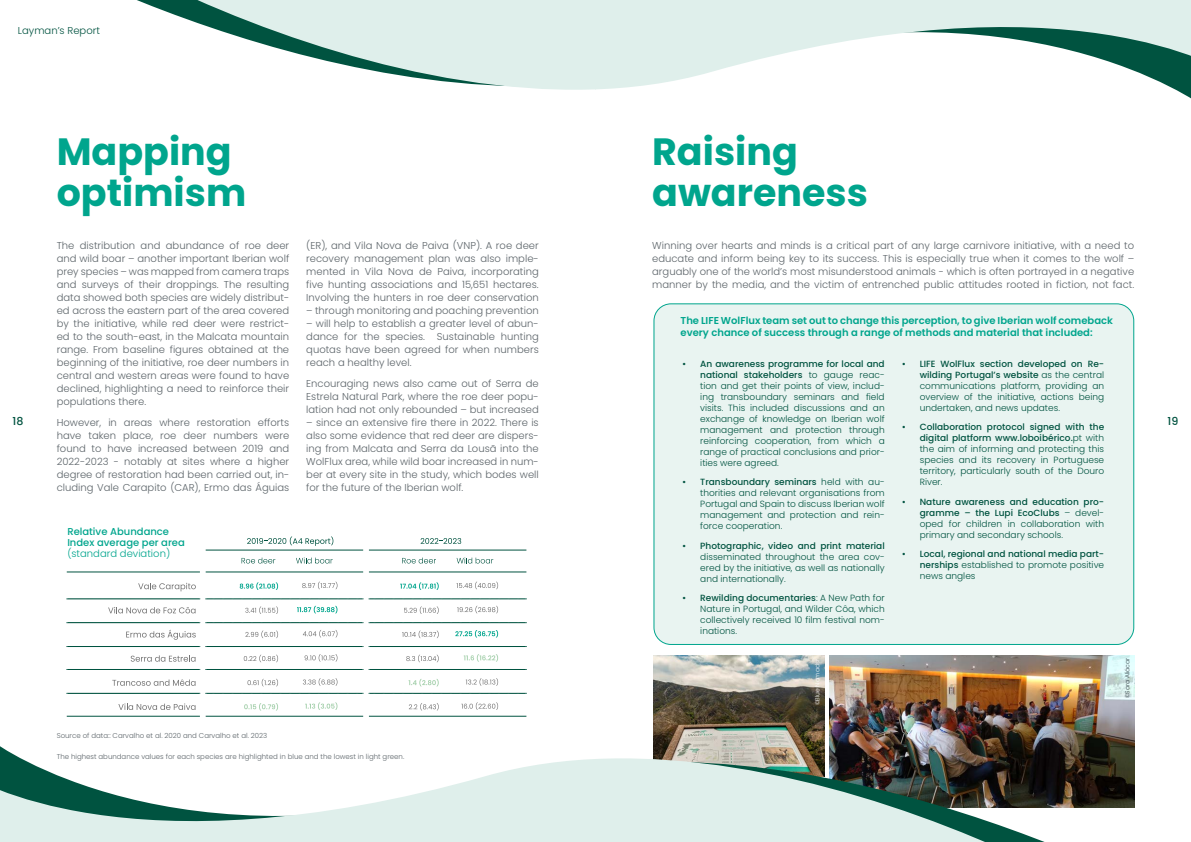
<style>
.page{position:relative;width:1191px;height:842px;background:#fff}
.page>*{position:absolute;margin:0;border:0;box-sizing:border-box;transform-origin:0 0}
.t1{font:700 38px/41px "Poppins";color:#00a58d}
.t2{font:500 11px "Poppins";color:#005340}
.t3{font:300 10px/13px "Poppins";color:#5c6469;text-align:justify}
.t4{font:600 10px/12px "Poppins";color:#00a58d}
.t5{font:500 10px/11px "Poppins";color:#00a58d}
.t6{font:300 10px "Poppins";color:#00a58d}
.t7{font:300 10px "Poppins";color:#005340}
.t8{font:300 9px/11px "Poppins";color:#005340;text-align:justify}
.t9{font:500 9px/11px "Poppins";color:#005340;text-align:justify}
.t10{font:300 7px "Poppins";color:#5c6469}
.t11{font:300 6px "Poppins";color:#fff}
.t12{font:300 6px "Poppins";color:#344248}
.s1{font-weight:500}
.s2{font-weight:300}
</style>
<div class="page">
<svg style="left:137px;top:0;width:458px;height:90px;fill:#dfefeb"></svg>
<svg style="left:595px;top:0;width:596px;height:99px;fill:#dfefeb"></svg>
<div style="left:654px;top:304px;width:479px;height:340px;background:#e9f4f1;border-radius:17px"></div>
<svg style="left:241px;top:558px;width:34px;height:5px"></svg>
<svg style="left:247px;top:536px;width:86px;height:10px"></svg>
<svg style="left:421px;top:538px;width:40px;height:6px"></svg>
<svg style="left:296px;top:557px;width:37px;height:6px"></svg>
<svg style="left:240px;top:582px;width:38px;height:8px"></svg>
<svg style="left:245px;top:606px;width:33px;height:8px"></svg>
<svg style="left:245px;top:630px;width:33px;height:8px"></svg>
<svg style="left:244px;top:655px;width:34px;height:7px"></svg>
<svg style="left:247px;top:679px;width:31px;height:7px"></svg>
<svg style="left:244px;top:703px;width:34px;height:8px"></svg>
<svg style="left:302px;top:582px;width:35px;height:7px"></svg>
<svg style="left:297px;top:606px;width:40px;height:7px"></svg>
<svg style="left:303px;top:630px;width:34px;height:7px"></svg>
<svg style="left:304px;top:654px;width:33px;height:8px"></svg>
<svg style="left:303px;top:678px;width:34px;height:8px"></svg>
<svg style="left:305px;top:702px;width:32px;height:8px"></svg>
<hr style="left:206px;top:572px;width:157px;height:1px;background:#005340">
<hr style="left:206px;top:550px;width:157px;height:1px;background:#005340">
<hr style="left:206px;top:716px;width:157px;height:1px;background:#005340">
<hr style="left:369px;top:572px;width:157px;height:1px;background:#005340">
<hr style="left:369px;top:550px;width:157px;height:1px;background:#005340">
<hr style="left:369px;top:716px;width:157px;height:1px;background:#005340">
<hr style="left:67px;top:572px;width:133px;height:1px;background:#005340">
<svg style="left:67px;top:599px;width:460px;height:1px"></svg>
<svg style="left:67px;top:622px;width:460px;height:1px"></svg>
<svg style="left:67px;top:646px;width:460px;height:1px"></svg>
<svg style="left:67px;top:669px;width:460px;height:1px"></svg>
<svg style="left:67px;top:693px;width:460px;height:1px"></svg>
<hr style="left:67px;top:716px;width:133px;height:1px;background:#005340">
<svg style="left:402px;top:558px;width:34px;height:5px"></svg>
<svg style="left:456px;top:557px;width:37px;height:6px"></svg>
<svg style="left:400px;top:582px;width:39px;height:8px"></svg>
<svg style="left:404px;top:606px;width:35px;height:8px"></svg>
<svg style="left:402px;top:630px;width:37px;height:8px"></svg>
<svg style="left:406px;top:655px;width:33px;height:7px"></svg>
<svg style="left:408px;top:679px;width:31px;height:7px"></svg>
<svg style="left:409px;top:703px;width:30px;height:7px"></svg>
<svg style="left:456px;top:582px;width:42px;height:7px"></svg>
<svg style="left:457px;top:606px;width:41px;height:7px"></svg>
<svg style="left:455px;top:630px;width:43px;height:7px"></svg>
<svg style="left:464px;top:654px;width:34px;height:8px"></svg>
<svg style="left:466px;top:678px;width:32px;height:8px"></svg>
<svg style="left:461px;top:702px;width:37px;height:8px"></svg>
<svg style="left:138px;top:583px;width:58px;height:8px"></svg>
<svg style="left:108px;top:607px;width:87px;height:6px"></svg>
<svg style="left:126px;top:630px;width:70px;height:10px"></svg>
<svg style="left:131px;top:655px;width:64px;height:7px"></svg>
<svg style="left:112px;top:679px;width:83px;height:7px"></svg>
<svg style="left:118px;top:703px;width:77px;height:7px"></svg>
<img style="left:653px;top:656px;width:171px;height:67px">
<img style="left:829px;top:656px;width:305px;height:67px">
<svg style="left:0;top:723px;width:1135px;height:119px"></svg>
<p class="t7" style="left:18px;top:24px;width:83px">Layman’s Report</p>
<h1 class="t1" style="left:57px;top:131px;width:191px">Mapping optimism</h1>
<h1 class="t1" style="left:652px;top:131px;width:217px">Raising awareness</h1>
<p class="t3" style="left:306px;top:239px;width:234px">(ER), and Vila Nova de Paiva (VNP). A roe deer recovery management plan was also imple&shy;mented in Vila Nova de Paiva, incorporating five hunting associations and 15,651 hectares.<br>Involving the hunters in roe deer conservation</p>
<p class="t3" style="left:306px;top:304px;width:234px">– through monitoring and poaching prevention</p>
<p class="t3" style="left:306px;top:317px;width:234px">– will help to establish a greater level of abun&shy;dance for the species. Sustainable hunting quotas have been agreed for when numbers reach a healthy level.</p>
<p class="t3" style="left:306px;top:377px;width:234px">Encouraging news also came out of Serra de Estrela Natural Park, where the roe deer popu&shy;lation had not only rebounded – but increased</p>
<p class="t3" style="left:306px;top:416px;width:234px">– since an extensive fire there in 2022. There is also some evidence that red deer are dispers&shy;ing from Malcata and Serra da Lousã into the WolFlux area, while wild boar increased in num&shy;ber at every site in the study, which bodes well for the future of the Iberian wolf.</p>
<p class="t3" style="left:652px;top:239px;width:483px">Winning over hearts and minds is a critical part of any large carnivore initiative, with a need to educate and inform being key to its success. This is especially true when it comes to the wolf – arguably one of the world’s most misunderstood animals - which is often portrayed in a negative manner by the media, and the victim of entrenched public attitudes rooted in fiction, not fact.</p>
<p class="t3" style="left:57px;top:239px;width:234px">The distribution and abundance of roe deer and wild boar – another important Iberian wolf prey species – was mapped from camera traps and surveys of their droppings. The resulting data showed both species are widely distribut&shy;ed across the eastern part of the area covered by the initiative, while red deer were restrict&shy;ed to the south-east, in the Malcata mountain range. From baseline figures obtained at the beginning of the initiative, roe deer numbers in central and western areas were found to have declined, highlighting a need to reinforce their populations there.</p>
<p class="t3" style="left:57px;top:416px;width:234px">However, in areas where restoration efforts have taken place, roe deer numbers were found to have increased between 2019 and 2022-2023 - notably at sites where a higher degree of restoration had been carried out, in&shy;cluding Vale Carapito (CAR), Ermo das Águias</p>
<p class="t4" style="left:680px;top:315px;width:434px">The LIFE WolFlux team set out to change this perception, to give Iberian wolf comeback every chance of success through a range of methods and material that included:</p>
<p class="t8" style="left:919px;top:358px;width:186px;text-indent:-18px"><span class="s1">• LIFE WolFlux section developed on Re&shy;wilding Portugal’s website</span> as the central communications platform, providing an overview of the initiative, actions being undertaken, and news updates.</p>
<p class="t8" style="left:919px;top:421px;width:186px;text-indent:-18px"><span class="s1">• Collaboration protocol signed with the digital platform www.loboibérico.</span>pt with the aim of informing and protecting this species and its recovery in Portuguese territory, particularly south of the Douro River.</p>
<p class="t8" style="left:919px;top:496px;width:186px;text-indent:-18px"><span class="s1">• Nature awareness and education pro&shy;gramme – the Lupi EcoClubs</span> – devel&shy;oped for children in collaboration with primary and secondary schools.</p>
<p class="t9" style="left:919px;top:548px;width:186px;text-indent:-18px">• Local, regional and national media part&shy;nerships <span class="s2">established to promote positive news angles</span></p>
<p class="t8" style="left:700px;top:358px;width:186px;text-indent:-18px"><span class="s1">• An awareness programme for local and national stakeholders</span> to gauge reac&shy;tion and get their points of view, includ&shy;ing transboundary seminars and field visits. This included discussions and an exchange of knowledge on Iberian wolf management and protection through reinforcing cooperation, from which a range of practical conclusions and prior&shy;ities were agreed.</p>
<p class="t8" style="left:700px;top:476px;width:186px;text-indent:-18px"><span class="s1">• Transboundary seminars</span> held with au&shy;thorities and relevant organisations from Portugal and Spain to discuss Iberian wolf management and protection and rein&shy;force cooperation.</p>
<p class="t9" style="left:682px;top:540px;width:204px">• Photographic, video and print material</p>
<p class="t8" style="left:700px;top:551px;width:186px">disseminated throughout the area cov&shy;ered by the initiative, as well as nationally and internationally.</p>
<p class="t8" style="left:700px;top:592px;width:186px;text-indent:-18px"><span class="s1">• Rewilding documentaries</span>: A New Path for Nature in Portugal, and Wilder Côa, which collectively received 10 film festival nom&shy;inations.</p>
<p class="t2" style="left:13px;top:414px;width:12px">18</p>
<p class="t2" style="left:1167px;top:414px;width:12px">19</p>
<p class="t5" style="left:67px;top:526px;width:119px">Relative Abundance<br>Index average per area</p>
<p class="t6" style="left:67px;top:548px;width:104px">(standard deviation)</p>
<p class="t10" style="left:57px;top:731px;width:212px">Source of data:: Carvalho et al. 2020 and Carvalho et al. 2023</p>
<p class="t10" style="left:57px;top:753px;width:349px">The highest abundance values for each species are highlighted in blue and the lowest in light green.</p>
<p class="t11" style="left:814px;top:705px;width:48px;rotate:-90deg">©Blue Nomadsr</p>
<p class="t12" style="left:1124px;top:698px;width:42px;rotate:-90deg">©Sara Aliácar</p>
</div>
